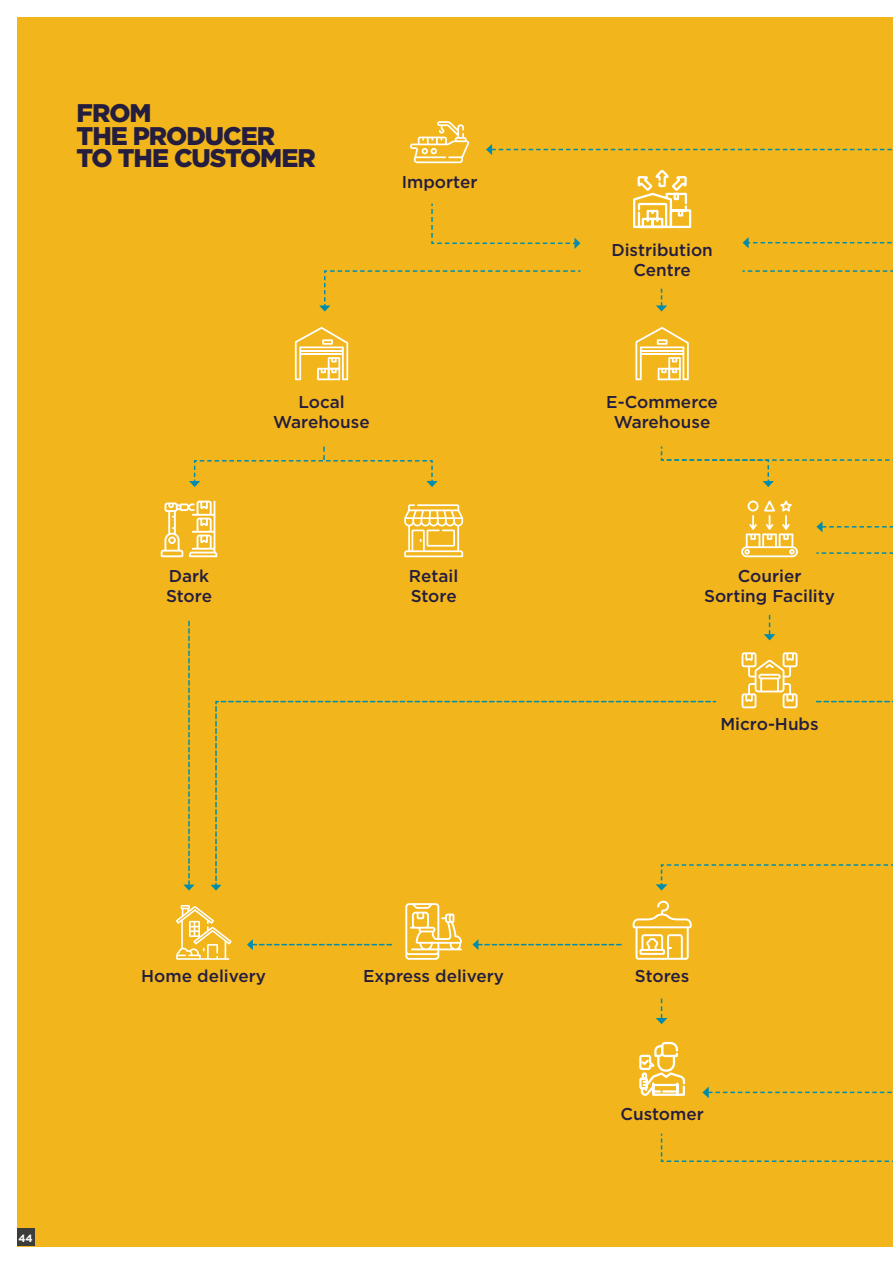
<style>
.page{position:relative;width:893px;height:1263px;background:#fff}
.page>*{position:absolute;margin:0;border:0;box-sizing:border-box;transform-origin:0 0}
.t1{font:900 25.5px/22.5px "Gotham";letter-spacing:-.04em;color:#251d3e}
.t2{font:500 17.1px/20.5px "Gotham";color:#251d3e;text-align:center}
.t3{font:700 10.5px "Gotham";color:#fff}
</style>
<div class="page">
<div style="left:17px;top:17px;width:876px;height:1229px;background:#f2b61c"></div>
<svg style="left:183px;top:621px;width:12px;height:270px"></svg>
<svg style="left:247px;top:939px;width:145px;height:11px"></svg>
<svg style="left:472px;top:939px;width:149px;height:11px"></svg>
<svg style="left:702px;top:1086px;width:190px;height:12px"></svg>
<svg style="left:816px;top:521px;width:77px;height:11px"></svg>
<svg style="left:660px;top:1133px;width:233px;height:29px"></svg>
<svg style="left:486px;top:144px;width:406px;height:11px"></svg>
<svg style="left:189px;top:447px;width:249px;height:40px"></svg>
<svg style="left:656px;top:999px;width:11px;height:25px"></svg>
<svg style="left:764px;top:615px;width:11px;height:25px"></svg>
<svg style="left:816px;top:552px;width:77px;height:2px"></svg>
<svg style="left:431px;top:203px;width:149px;height:46px"></svg>
<svg style="left:742px;top:237px;width:150px;height:11px"></svg>
<svg style="left:319px;top:270px;width:262px;height:42px"></svg>
<svg style="left:742px;top:270px;width:151px;height:2px"></svg>
<svg style="left:660px;top:446px;width:233px;height:41px"></svg>
<svg style="left:410px;top:121px;width:59px;height:42px"></svg>
<svg style="left:295px;top:327px;width:53px;height:53px"></svg>
<hr style="left:300px;top:354px;width:43px;height:1px;background:#fff">
<hr style="left:300px;top:350px;width:43px;height:2px;background:#fff">
<svg style="left:633px;top:170px;width:59px;height:210px"></svg>
<svg style="left:741px;top:500px;width:57px;height:57px"></svg>
<svg style="left:404px;top:504px;width:59px;height:53px"></svg>
<svg style="left:161px;top:501px;width:56px;height:56px"></svg>
<svg style="left:211px;top:652px;width:682px;height:239px"></svg>
<svg style="left:639px;top:1041px;width:46px;height:55px"></svg>
<svg style="left:633px;top:901px;width:59px;height:59px"></svg>
<svg style="left:405px;top:903px;width:57px;height:57px"></svg>
<svg style="left:176px;top:905px;width:56px;height:55px"></svg>
<div style="left:17px;top:1229px;width:17px;height:17px;background:#3c3c3b"></div>
<h1 class="t1" style="left:77px;top:102px;width:241px">FROM<br>THE PRODUCER<br>TO THE CUSTOMER</h1>
<p class="t2" style="left:402px;top:171px;width:77px">Importer</p>
<p class="t2" style="left:611px;top:239px;width:103px">Distribution<br>Centre</p>
<p class="t2" style="left:166px;top:565px;width:47px;text-align:left">Dark<br>Store</p>
<p class="t2" style="left:273px;top:391px;width:98px">Local<br>Warehouse</p>
<p class="t2" style="left:606px;top:391px;width:113px">E-Commerce<br>Warehouse</p>
<p class="t2" style="left:409px;top:565px;width:51px;text-align:left">Retail<br>Store</p>
<p class="t2" style="left:704px;top:565px;width:132px">Courier<br>Sorting Facility</p>
<p class="t2" style="left:720px;top:713px;width:100px">Micro-Hubs</p>
<p class="t3" style="left:18px;top:1231px;width:16px">44</p>
<p class="t2" style="left:141px;top:965px;width:126px">Home delivery</p>
<p class="t2" style="left:363px;top:965px;width:142px">Express delivery</p>
<p class="t2" style="left:635px;top:965px;width:56px">Stores</p>
<p class="t2" style="left:620px;top:1103px;width:85px">Customer</p>
</div>
